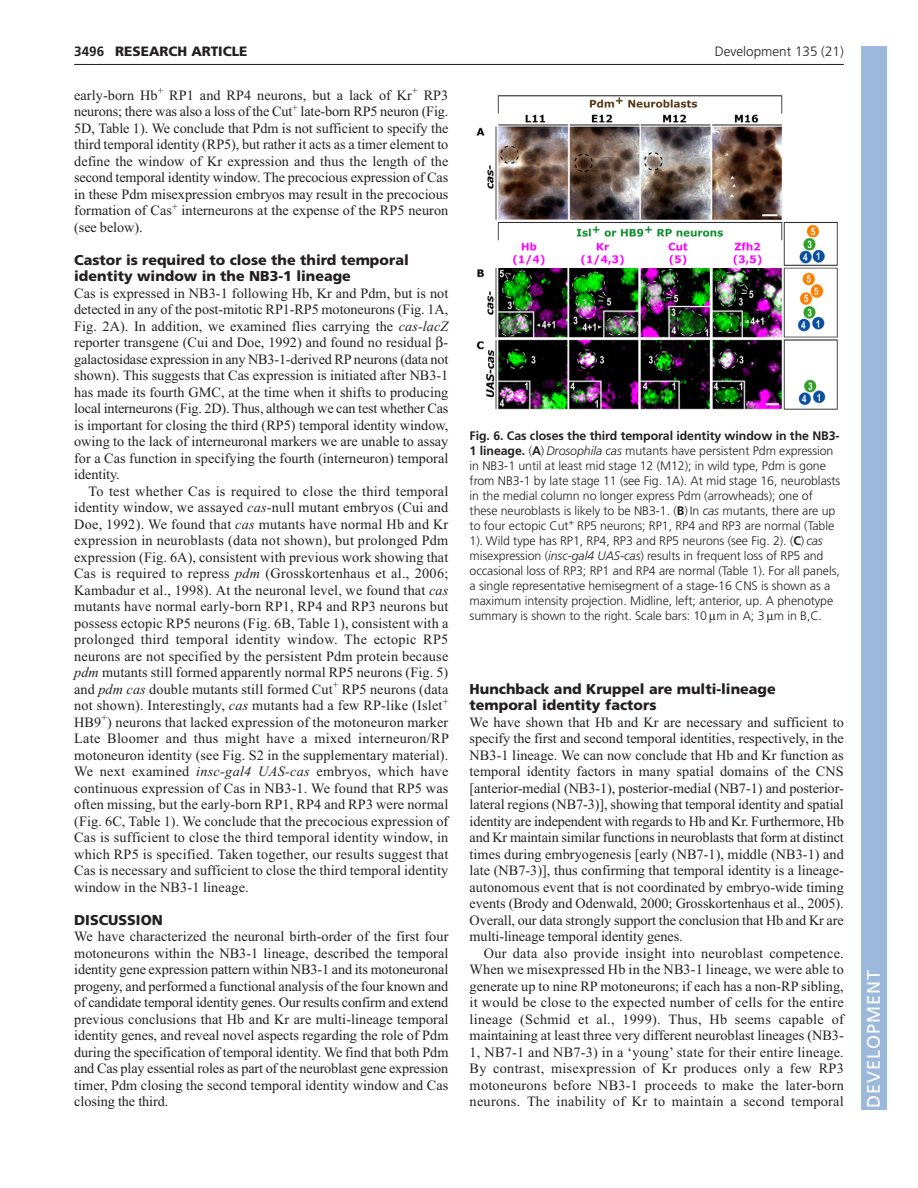
<style>
.page{position:relative;width:918px;height:1188px;background:#fff}
.page>*{position:absolute;margin:0;border:0;box-sizing:border-box;transform-origin:0 0}
.t1{font:18px "Frutiger LT Std";letter-spacing:.055em;color:#fff}
.t2{font:14.25px/16.5px "Times New Roman";letter-spacing:.005em;color:#231f20;text-align:justify}
.t3{font:900 14.25px/16.5px "Frutiger LT Std";color:#231f20}
.t4{font:300 13.5px "Frutiger LT Std";color:#231f20}
.t5{font:900 13.5px "Frutiger LT Std";color:#231f20}
.t6{font:700 13.5px "Frutiger LT Std";color:#231f20}
.t7{font:300 12.3px/15px "Frutiger LT Std";letter-spacing:-.005em;color:#231f20}
.s1{font-style:italic}
.s2{font-weight:700}
.s3{font-family:"Times New Roman";font-weight:400}
</style>
<div class="page">
<hr style="left:74px;top:64px;width:770px;height:1px;background:#231f20">
<img style="left:476px;top:95px;width:362px;height:315px">
<div style="left:861px;top:46px;width:25px;height:1064px;background:#9cb9db"></div>
<p class="t5" style="left:115px;top:46px;width:134px">RESEARCH ARTICLE</p>
<p class="t4" style="left:715px;top:46px;width:131px">Development 135 (21)</p>
<p class="t6" style="left:74px;top:46px;width:32px">3496</p>
<p class="t2" style="left:74px;top:88px;width:376px">early-born Hb<sup>+</sup> RP1 and RP4 neurons, but a lack of Kr<sup>+</sup> RP3 neurons; there was also a loss of the Cut<sup>+</sup> late-born RP5 neuron (Fig.<br>5D, Table 1). We conclude that Pdm is not sufficient to specify the third temporal identity (RP5), but rather it acts as a timer element to define the window of Kr expression and thus the length of the second temporal identity window. The precocious expression of Cas in these Pdm misexpression embryos may result in the precocious formation of Cas<sup>+</sup> interneurons at the expense of the RP5 neuron (see below).</p>
<p class="t3" style="left:74px;top:253px;width:336px">Castor is required to close the third temporal identity window in the NB3-1 lineage</p>
<p class="t2" style="left:74px;top:286px;width:376px">Cas is expressed in NB3-1 following Hb, Kr and Pdm, but is not detected in any of the post-mitotic RP1-RP5 motoneurons (Fig. 1A, Fig. 2A). In addition, we examined flies carrying the <span class="s1">cas-lacZ </span>reporter transgene (Cui and Doe, 1992) and found no residual - galactosidase expression in any NB3-1-derived RP neurons (data not shown). This suggests that Cas expression is initiated after NB3-1 has made its fourth GMC, at the time when it shifts to producing local interneurons (Fig. 2D). Thus, although we can test whether Cas is important for closing the third (RP5) temporal identity window, owing to the lack of interneuronal markers we are unable to assay for a Cas function in specifying the fourth (interneuron) temporal identity.</p>
<p class="t2" style="left:74px;top:484px;width:376px;text-indent:14px">To test whether Cas is required to close the third temporal identity window, we assayed <span class="s1">cas</span>-null mutant embryos (Cui and Doe, 1992). We found that <span class="s1">cas</span> mutants have normal Hb and Kr expression in neuroblasts (data not shown), but prolonged Pdm expression (Fig. 6A), consistent with previous work showing that Cas is required to repress <span class="s1">pdm</span> (Grosskortenhaus et al., 2006; Kambadur et al., 1998). At the neuronal level, we found that <span class="s1">cas </span>mutants have normal early-born RP1, RP4 and RP3 neurons but possess ectopic RP5 neurons (Fig. 6B, Table 1), consistent with a prolonged third temporal identity window. The ectopic RP5 neurons are not specified by the persistent Pdm protein because <span class="s1">pdm</span> mutants still formed apparently normal RP5 neurons (Fig. 5) and <span class="s1">pdm cas</span> double mutants still formed Cut<sup>+</sup> RP5 neurons (data not shown). Interestingly, <span class="s1">cas</span> mutants had a few RP-like (Islet<sup>+ </sup>HB9<sup>+</sup>) neurons that lacked expression of the motoneuron marker Late Bloomer and thus might have a mixed interneuron/RP motoneuron identity (see Fig. S2 in the supplementary material).<br>We next examined <span class="s1">insc-gal4 UAS-cas</span> embryos, which have continuous expression of Cas in NB3-1. We found that RP5 was often missing, but the early-born RP1, RP4 and RP3 were normal (Fig. 6C, Table 1). We conclude that the precocious expression of Cas is sufficient to close the third temporal identity window, in which RP5 is specified. Taken together, our results suggest that Cas is necessary and sufficient to close the third temporal identity window in the NB3-1 lineage.</p>
<p class="t3" style="left:74px;top:913px;width:90px">DISCUSSION</p>
<p class="t2" style="left:74px;top:930px;width:376px">We have characterized the neuronal birth-order of the first four motoneurons within the NB3-1 lineage, described the temporal identity gene expression pattern within NB3-1 and its motoneuronal progeny, and performed a functional analysis of the four known and of candidate temporal identity genes. Our results confirm and extend previous conclusions that Hb and Kr are multi-lineage temporal identity genes, and reveal novel aspects regarding the role of Pdm during the specification of temporal identity. We find that both Pdm and Cas play essential roles as part of the neuroblast gene expression timer, Pdm closing the second temporal identity window and Cas closing the third.</p>
<p class="t7" style="left:470px;top:429px;width:372px"><span class="s2">Fig. 6. Cas closes the third temporal identity window in the NB3- 1 lineage.</span> (<span class="s2">A</span>) <span class="s1">Drosophila cas</span> mutants have persistent Pdm expression in NB3-1 until at least mid stage 12 (M12); in wild type, Pdm is gone from NB3-1 by late stage 11 (see Fig. 1A). At mid stage 16, neuroblasts in the medial column no longer express Pdm (arrowheads); one of these neuroblasts is likely to be NB3-1. (<span class="s2">B</span>) In <span class="s1">cas</span> mutants, there are up to four ectopic Cut<sup>+</sup> RP5 neurons; RP1, RP4 and RP3 are normal (Table 1)<span class="s3">.</span> Wild type has RP1, RP4, RP3 and RP5 neurons (see Fig. 2). (<span class="s2">C</span>) <span class="s1">cas </span>misexpression (<span class="s1">insc-gal4 UAS-cas</span>) results in frequent loss of RP5 and occasional loss of RP3; RP1 and RP4 are normal (Table 1). For all panels, a single representative hemisegment of a stage-16 CNS is shown as a maximum intensity projection. Midline, left; anterior, up. A phenotype summary is shown to the right. Scale bars: 10 m in A; 3 m in B,C.</p>
<p class="t3" style="left:470px;top:682px;width:308px">Hunchback and Kruppel are multi-lineage temporal identity factors</p>
<p class="t2" style="left:470px;top:715px;width:376px">We have shown that Hb and Kr are necessary and sufficient to specify the first and second temporal identities, respectively, in the NB3-1 lineage. We can now conclude that Hb and Kr function as temporal identity factors in many spatial domains of the CNS [anterior-medial (NB3-1), posterior-medial (NB7-1) and posterior&shy;lateral regions (NB7-3)], showing that temporal identity and spatial identity are independent with regards to Hb and Kr. Furthermore, Hb and Kr maintain similar functions in neuroblasts that form at distinct times during embryogenesis [early (NB7-1), middle (NB3-1) and late (NB7-3)], thus confirming that temporal identity is a lineage&shy;autonomous event that is not coordinated by embryo-wide timing events (Brody and Odenwald, 2000; Grosskortenhaus et al., 2005).<br>Overall, our data strongly support the conclusion that Hb and Kr are multi-lineage temporal identity genes.</p>
<p class="t2" style="left:470px;top:946px;width:376px;text-indent:14px">Our data also provide insight into neuroblast competence.<br>When we misexpressed Hb in the NB3-1 lineage, we were able to generate up to nine RP motoneurons; if each has a non-RP sibling, it would be close to the expected number of cells for the entire lineage (Schmid et al., 1999). Thus, Hb seems capable of maintaining at least three very different neuroblast lineages (NB3- 1, NB7-1 and NB7-3) in a ‘young’ state for their entire lineage.<br>By contrast, misexpression of Kr produces only a few RP3 motoneurons before NB3-1 proceeds to make the later-born neurons. The inability of Kr to maintain a second temporal</p>
<p class="t1" style="left:863px;top:1108px;width:140px;rotate:-90deg">DEVELOPMENT</p>
</div>
